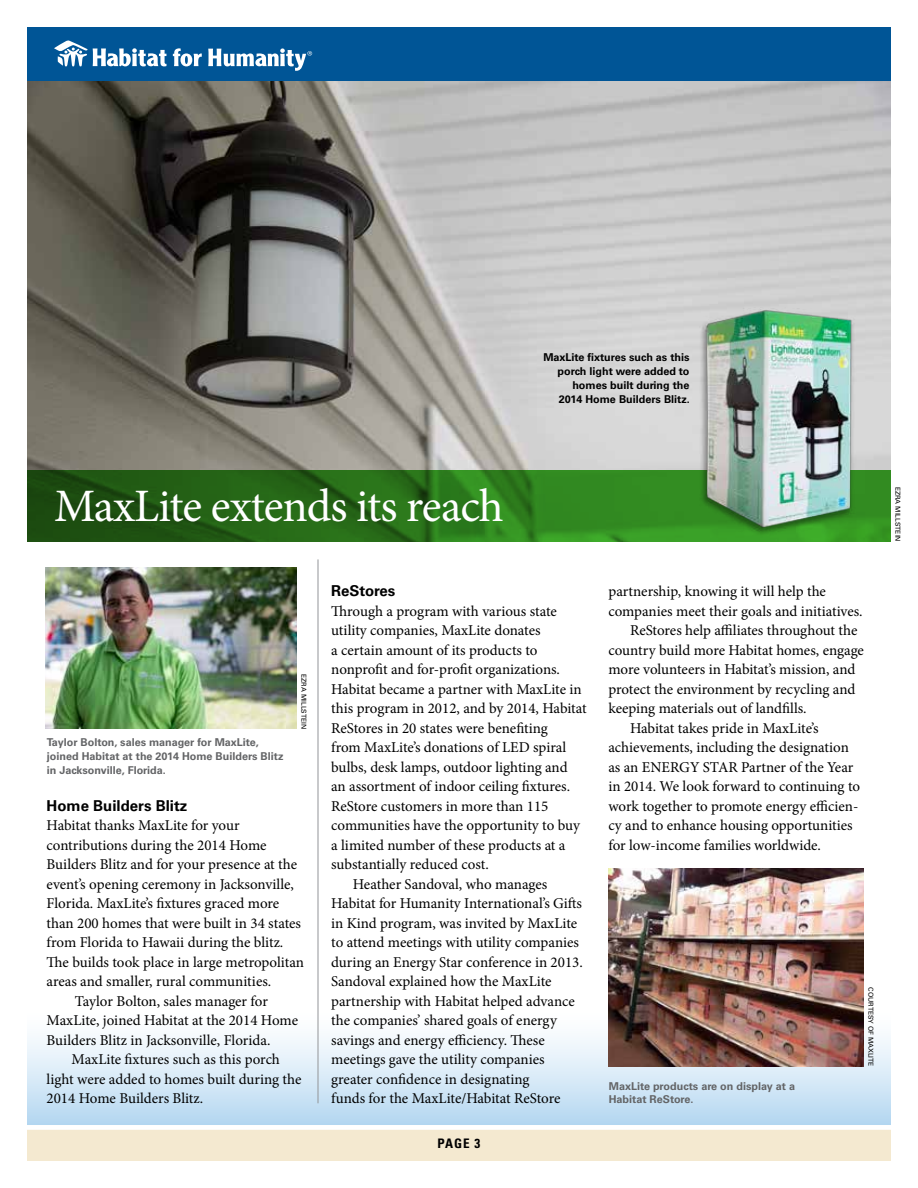
<style>
.page{position:relative;width:918px;height:1188px;background:#fff}
.page>*{position:absolute;margin:0;border:0;box-sizing:border-box;transform-origin:0 0}
.t1{font:46.5px "Minion Pro";letter-spacing:-.02em;color:#fff}
.t2{font:15px "Minion Pro";letter-spacing:-.005em;color:#000}
.t3{font:700 15px "Univers LT Std";color:#000}
.t4{font:700 condensed 13.2px "Univers LT Std";color:#000}
.t5{font:700 10.8px/13.8px "Univers LT Std";color:#636466}
.t6{font:700 10.8px/13.8px "Univers LT Std";color:#000;text-align:right}
.t7{font:6.75px "Univers LT Std";color:#000}
</style>
<div class="page">
<svg style="left:27px;top:1010px;width:864px;height:115px"></svg>
<img style="left:27px;top:81px;width:864px;height:389px">
<svg style="left:27px;top:470px;width:864px;height:72px;background:#286f19"></svg>
<img style="left:684px;top:283px;width:189px;height:259px">
<img style="left:608px;top:868px;width:256px;height:198px">
<img style="left:45px;top:567px;width:252px;height:162px">
<hr style="left:318px;top:559px;width:1px;height:544px;background:#939598">
<div style="left:27px;top:27px;width:864px;height:54px;background:#005596"></div>
<div style="left:27px;top:1129px;width:864px;height:32px;background:#f4e9d0"></div>
<svg style="left:54px;top:40px;width:112px;height:26px"></svg>
<svg style="left:173px;top:48px;width:29px;height:18px"></svg>
<svg style="left:208px;top:48px;width:104px;height:23px"></svg>
<div style="left:27px;top:1125px;width:864px;height:5px;background:#fff"></div>
<p class="t6" style="left:543px;top:351px;width:148px">MaxLite fixtures such as this porch light were added to homes built during the<br>2014 Home Builders Blitz.</p>
<h1 class="t1" style="left:54px;top:475px;width:451px">MaxLite extends its reach</h1>
<p class="t5" style="left:47px;top:735px;width:238px">Taylor Bolton, sales manager for MaxLite, joined Habitat at the 2014 Home Builders Blitz in Jacksonville, Florida.</p>
<p class="t7" style="left:308px;top:674px;width:56px;rotate:90deg">EZRA MILLSTEIN</p>
<p class="t3" style="left:47px;top:797px;width:142px">Home Builders Blitz</p>
<p class="t2" style="left:47px;top:816px;width:195px">Habitat thanks MaxLite for your</p>
<p class="t2" style="left:47px;top:835px;width:222px">contributions during the 2014 Home</p>
<p class="t2" style="left:47px;top:855px;width:252px">Builders Blitz and for your presence at the</p>
<p class="t2" style="left:47px;top:874px;width:249px">event’s opening ceremony in Jacksonville,</p>
<p class="t2" style="left:47px;top:894px;width:234px">Florida. MaxLite’s fixtures graced more</p>
<p class="t2" style="left:47px;top:913px;width:256px">than 200 homes that were built in 34 states</p>
<p class="t2" style="left:47px;top:933px;width:238px">from Florida to Hawaii during the blitz.</p>
<p class="t2" style="left:47px;top:952px;width:259px">The builds took place in large metropolitan</p>
<p class="t2" style="left:47px;top:972px;width:226px">areas and smaller, rural communities.</p>
<p class="t2" style="left:75px;top:991px;width:194px">Taylor Bolton, sales manager for</p>
<p class="t2" style="left:47px;top:1011px;width:253px">MaxLite, joined Habitat at the 2014 Home</p>
<p class="t2" style="left:47px;top:1030px;width:225px">Builders Blitz in Jacksonville, Florida.</p>
<p class="t2" style="left:72px;top:1050px;width:210px">MaxLite fixtures such as this porch</p>
<p class="t2" style="left:47px;top:1069px;width:256px">light were added to homes built during the</p>
<p class="t2" style="left:47px;top:1089px;width:158px">2014 Home Builders Blitz.</p>
<p class="t3" style="left:331px;top:582px;width:66px">ReStores</p>
<p class="t2" style="left:331px;top:601px;width:227px">Through a program with various state</p>
<p class="t2" style="left:331px;top:621px;width:211px">utility companies, MaxLite donates</p>
<p class="t2" style="left:331px;top:640px;width:208px">a certain amount of its products to</p>
<p class="t2" style="left:331px;top:660px;width:230px">nonprofit and for-profit organizations.</p>
<p class="t2" style="left:331px;top:679px;width:252px">Habitat became a partner with MaxLite in</p>
<p class="t2" style="left:331px;top:699px;width:257px">this program in 2012, and by 2014, Habitat</p>
<p class="t2" style="left:331px;top:718px;width:218px">ReStores in 20 states were benefiting</p>
<p class="t2" style="left:331px;top:738px;width:237px">from MaxLite’s donations of LED spiral</p>
<p class="t2" style="left:331px;top:757px;width:238px">bulbs, desk lamps, outdoor lighting and</p>
<p class="t2" style="left:331px;top:777px;width:240px">an assortment of indoor ceiling fixtures.</p>
<p class="t2" style="left:331px;top:796px;width:219px">ReStore customers in more than 115</p>
<p class="t2" style="left:331px;top:816px;width:250px">communities have the opportunity to buy</p>
<p class="t2" style="left:331px;top:835px;width:236px">a limited number of these products at a</p>
<p class="t2" style="left:331px;top:855px;width:159px">substantially reduced cost.</p>
<p class="t2" style="left:353px;top:874px;width:196px">Heather Sandoval, who manages</p>
<p class="t2" style="left:331px;top:894px;width:252px">Habitat for Humanity International’s Gifts</p>
<p class="t2" style="left:331px;top:913px;width:248px">in Kind program, was invited by MaxLite</p>
<p class="t2" style="left:331px;top:933px;width:249px">to attend meetings with utility companies</p>
<p class="t2" style="left:331px;top:952px;width:253px">during an Energy Star conference in 2013.</p>
<p class="t2" style="left:331px;top:972px;width:222px">Sandoval explained how the MaxLite</p>
<p class="t2" style="left:331px;top:991px;width:245px">partnership with Habitat helped advance</p>
<p class="t2" style="left:331px;top:1011px;width:227px">the companies’ shared goals of energy</p>
<p class="t2" style="left:331px;top:1030px;width:215px">savings and energy efficiency. These</p>
<p class="t2" style="left:331px;top:1050px;width:215px">meetings gave the utility companies</p>
<p class="t2" style="left:331px;top:1069px;width:200px">greater confidence in designating</p>
<p class="t2" style="left:331px;top:1089px;width:231px">funds for the MaxLite/Habitat ReStore</p>
<p class="t4" style="left:438px;top:1136px;width:44px">PAGE 3</p>
<p class="t2" style="left:608px;top:582px;width:219px">partnership, knowing it will help the</p>
<p class="t2" style="left:608px;top:601px;width:256px">companies meet their goals and initiatives.</p>
<p class="t2" style="left:630px;top:621px;width:229px">ReStores help affiliates throughout the</p>
<p class="t2" style="left:608px;top:640px;width:257px">country build more Habitat homes, engage</p>
<p class="t2" style="left:608px;top:660px;width:249px">more volunteers in Habitat’s mission, and</p>
<p class="t2" style="left:608px;top:679px;width:249px">protect the environment by recycling and</p>
<p class="t2" style="left:608px;top:699px;width:200px">keeping materials out of landfills.</p>
<p class="t2" style="left:630px;top:718px;width:190px">Habitat takes pride in MaxLite’s</p>
<p class="t2" style="left:608px;top:738px;width:242px">achievements, including the designation</p>
<p class="t2" style="left:608px;top:757px;width:247px">as an ENERGY STAR Partner of the Year</p>
<p class="t2" style="left:608px;top:777px;width:253px">in 2014. We look forward to continuing to</p>
<p class="t2" style="left:608px;top:796px;width:252px">work together to promote energy efficien-</p>
<p class="t2" style="left:608px;top:816px;width:246px">cy and to enhance housing opportunities</p>
<p class="t2" style="left:608px;top:835px;width:214px">for low-income families worldwide.</p>
<p class="t5" style="left:609px;top:1079px;width:188px">MaxLite products are on display at a<br>Habitat ReStore.</p>
<p class="t7" style="left:875px;top:987px;width:81px;rotate:90deg">COURTESY OF MAXLITE</p>
<p class="t7" style="left:902px;top:487px;width:56px;rotate:90deg">EZRA MILLSTEIN</p>
</div>
